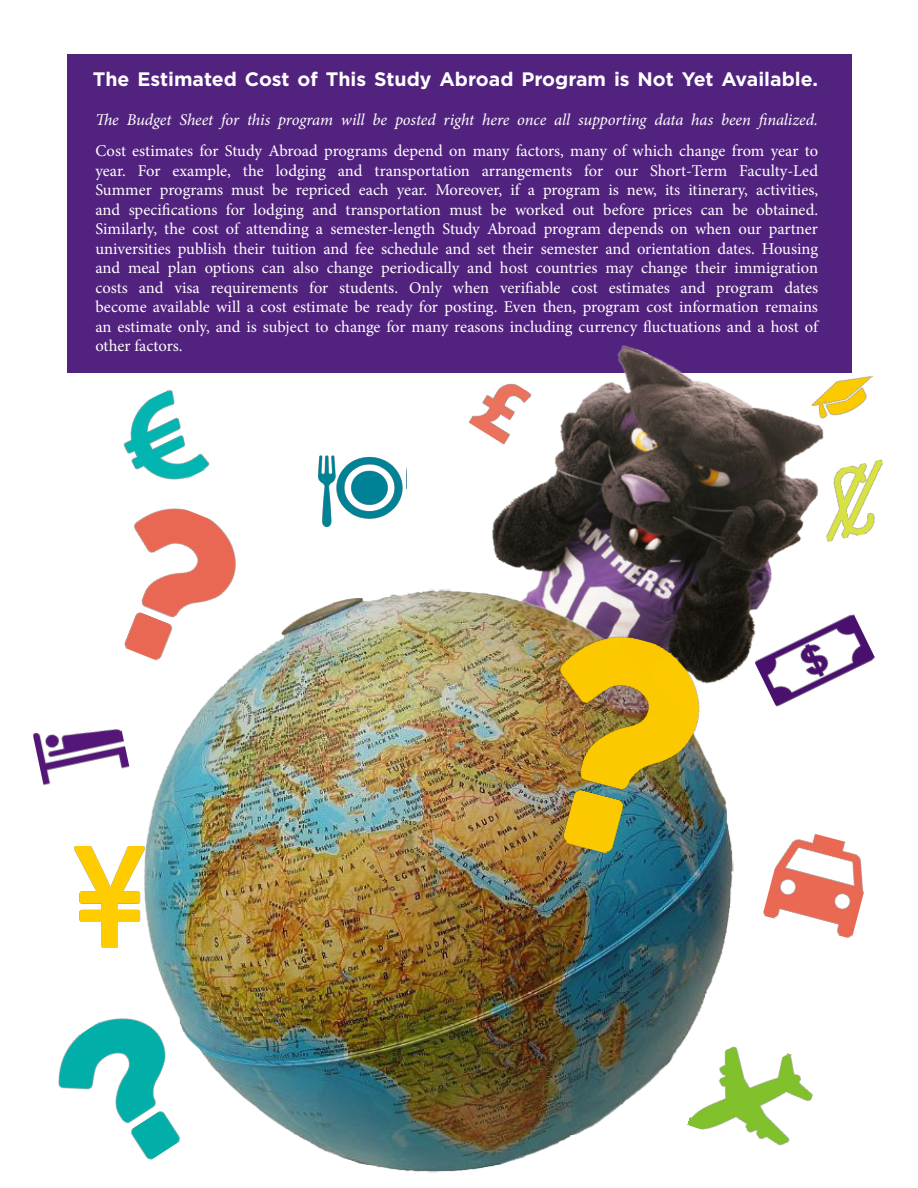
<style>
.page{position:relative;width:918px;height:1188px;background:#fff}
.page>*{position:absolute;margin:0;border:0;box-sizing:border-box;transform-origin:0 0}
.t1{font:700 19.5px "Gotham";color:#fff}
.t2{font:16.5px "Minion Pro";letter-spacing:-.005em;color:#fff}
.t3{font:italic 16.5px "Minion Pro";letter-spacing:-.005em;color:#fff}
</style>
<div class="page">
<div style="left:67px;top:54px;width:784px;height:318px;background:#52227f"></div>
<img style="left:457px;top:345px;width:367px;height:250px">
<img style="left:146px;top:569px;width:617px;height:604px">
<img style="left:32px;top:729px;width:98px;height:57px">
<img style="left:687px;top:1030px;width:126px;height:129px">
<img style="left:318px;top:455px;width:85px;height:73px">
<img style="left:123px;top:389px;width:87px;height:91px">
<img style="left:461px;top:369px;width:81px;height:81px">
<img style="left:813px;top:459px;width:70px;height:83px">
<img style="left:74px;top:846px;width:83px;height:101px">
<img style="left:762px;top:826px;width:102px;height:113px">
<img style="left:802px;top:356px;width:71px;height:79px">
<img style="left:745px;top:595px;width:130px;height:131px">
<img style="left:124px;top:508px;width:146px;height:175px">
<img style="left:491px;top:615px;width:249px;height:259px">
<img style="left:58px;top:987px;width:174px;height:186px">
<p class="t1" style="left:93px;top:66px;width:727px">The Estimated Cost of This Study Abroad Program is Not Yet Available.</p>
<p class="t3" style="left:95px;top:108px;width:724px">The Budget Sheet for this program will be posted right here once all supporting data has been finalized.</p>
<p class="t2" style="left:95px;top:140px;width:724px">Cost estimates for Study Abroad programs depend on many factors, many of which change from year to</p>
<p class="t2" style="left:95px;top:159px;width:724px">year. For example, the lodging and transportation arrangements for our Short-Term Faculty-Led</p>
<p class="t2" style="left:95px;top:179px;width:724px">Summer programs must be repriced each year. Moreover, if a program is new, its itinerary, activities,</p>
<p class="t2" style="left:95px;top:198px;width:724px">and specifications for lodging and transportation must be worked out before prices can be obtained.</p>
<p class="t2" style="left:95px;top:218px;width:724px">Similarly, the cost of attending a semester-length Study Abroad program depends on when our partner</p>
<p class="t2" style="left:95px;top:237px;width:724px">universities publish their tuition and fee schedule and set their semester and orientation dates. Housing</p>
<p class="t2" style="left:95px;top:257px;width:724px">and meal plan options can also change periodically and host countries may change their immigration</p>
<p class="t2" style="left:95px;top:276px;width:724px">costs and visa requirements for students. Only when verifiable cost estimates and program dates</p>
<p class="t2" style="left:95px;top:296px;width:724px">become available will a cost estimate be ready for posting. Even then, program cost information remains</p>
<p class="t2" style="left:95px;top:315px;width:724px">an estimate only, and is subject to change for many reasons including currency fluctuations and a host of</p>
<p class="t2" style="left:95px;top:335px;width:89px">other factors.</p>
</div>
